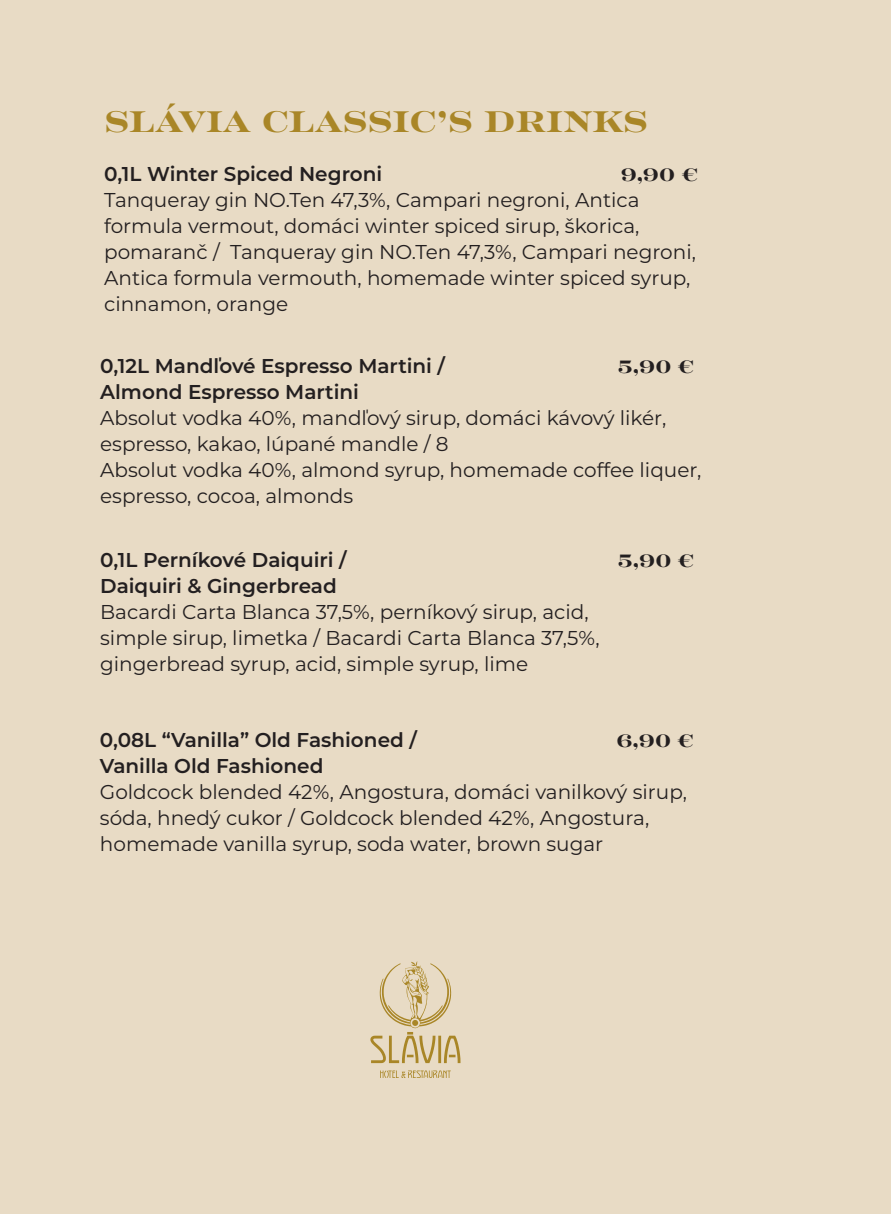
<style>
.page{position:relative;width:891px;height:1214px;background:#fff}
.page>*{position:absolute;margin:0;border:0;box-sizing:border-box;transform-origin:0 0}
.t1{font:30px "Rosella Solid";color:#a98627}
.t2{font:20px/26px "Montserrat";color:#231f20}
.t3{font:600 20px "Montserrat";color:#231f20}
.t4{font:18px "Rosella Solid";letter-spacing:.01em;color:#231f20}
</style>
<div class="page">
<div style="left:0;top:0;width:890px;height:1213px;background:#e8dbc5"></div>
<svg style="left:370px;top:961px;width:90px;height:101px"></svg>
<svg style="left:380px;top:1070px;width:70px;height:7px"></svg>
<h1 class="t1" style="left:104px;top:96px;width:545px">SLÁVIA CLASSIC’S DRINKS</h1>
<p class="t3" style="left:104px;top:160px;width:279px">0,1L Winter Spiced Negroni</p>
<p class="t4" style="left:620px;top:159px;width:78px">9,90 €</p>
<p class="t2" style="left:104px;top:186px;width:593px">Tanqueray gin NO.Ten 47,3%, Campari negroni, Antica formula vermout, domáci winter spiced sirup, škorica, pomaranč / Tanqueray gin NO.Ten 47,3%, Campari negroni, Antica formula vermouth, homemade winter spiced syrup, cinnamon, orange</p>
<p class="t3" style="left:100px;top:352px;width:346px">0,12L Mandľové Espresso Martini /</p>
<p class="t4" style="left:617px;top:351px;width:77px">5,90 €</p>
<p class="t3" style="left:100px;top:378px;width:260px">Almond Espresso Martini</p>
<p class="t2" style="left:100px;top:404px;width:602px">Absolut vodka 40%, mandľový sirup, domáci kávový likér, espresso, kakao, lúpané mandle / 8<br>Absolut vodka 40%, almond syrup, homemade coffee liquer, espresso, cocoa, almonds</p>
<p class="t3" style="left:100px;top:545px;width:248px">0,1L Perníkové Daiquiri /</p>
<p class="t4" style="left:617px;top:545px;width:77px">5,90 €</p>
<p class="t3" style="left:100px;top:571px;width:238px">Daiquiri &amp; Gingerbread</p>
<p class="t2" style="left:100px;top:598px;width:501px">Bacardi Carta Blanca 37,5%, perníkový sirup, acid, simple sirup, limetka / Bacardi Carta Blanca 37,5%, gingerbread syrup, acid, simple syrup, lime</p>
<p class="t3" style="left:100px;top:726px;width:318px">0,08L “Vanilla” Old Fashioned /</p>
<p class="t4" style="left:616px;top:725px;width:79px">6,90 €</p>
<p class="t3" style="left:100px;top:752px;width:225px">Vanilla Old Fashioned</p>
<p class="t2" style="left:100px;top:778px;width:588px">Goldcock blended 42%, Angostura, domáci vanilkový sirup, sóda, hnedý cukor / Goldcock blended 42%, Angostura, homemade vanilla syrup, soda water, brown sugar</p>
</div>
